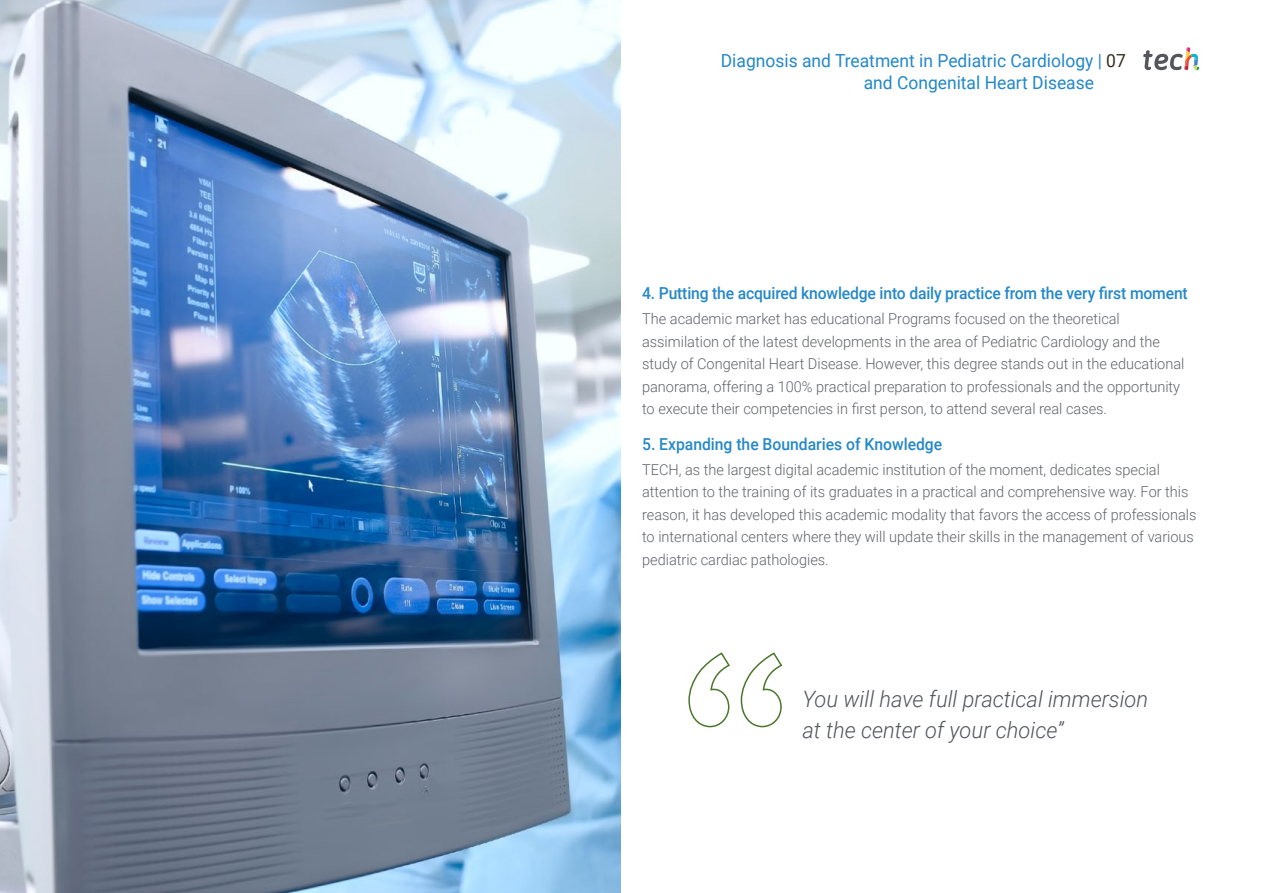
<style>
.page{position:relative;width:1263px;height:893px;background:#fff}
.page>*{position:absolute;margin:0;border:0;box-sizing:border-box;transform-origin:0 0}
.t1{font:italic 300 22.5px/31.5px "Roboto";color:#52555b}
.t2{font:18px/22.5px "Roboto";color:#2488c9}
.t3{font:500 16.5px "Roboto";letter-spacing:-.01em;color:#2488c9;scale:.95 1}
.t4{font:300 15px/22.5px "Roboto";color:#61646a}
.s1{color:#2287c9}
.s2{color:#342e21}
</style>
<div class="page">
<svg style="left:1143px;top:47px;width:56px;height:24px"></svg>
<svg style="left:688px;top:652px;width:95px;height:76px"></svg>
<img style="left:0;top:0;width:621px;height:893px">
<p class="t2" style="left:864px;top:48px;width:264px;text-indent:-143px">Diagnosis and Treatment in Pediatric Cardiol<span class="s1">ogy</span> | <span class="s2">07 </span><span class="s1">and Congenital Heart Disease</span></p>
<p class="t3" style="left:642px;top:282px;width:576px">4. Putting the acquired knowledge into daily practice from the very first moment</p>
<p class="t4" style="left:642px;top:307px;width:544px">The academic market has educational Programs focused on the theoretical assimilation of the latest developments in the area of Pediatric Cardiology and the study of Congenital Heart Disease. However, this degree stands out in the educational panorama, offering a 100% practical preparation to professionals and the opportunity to execute their competencies in first person, to attend several real cases.</p>
<p class="t3" style="left:642px;top:433px;width:317px">5. Expanding the Boundaries of Knowledge</p>
<p class="t4" style="left:642px;top:458px;width:556px">TECH, as the largest digital academic institution of the moment, dedicates special attention to the training of its graduates in a practical and comprehensive way. For this reason, it has developed this academic modality that favors the access of professionals to international centers where they will update their skills in the management of various pediatric cardiac pathologies.</p>
<h1 class="t1" style="left:802px;top:682px;width:347px">You will have full practical immersion at the center of your choice”</h1>
</div>
